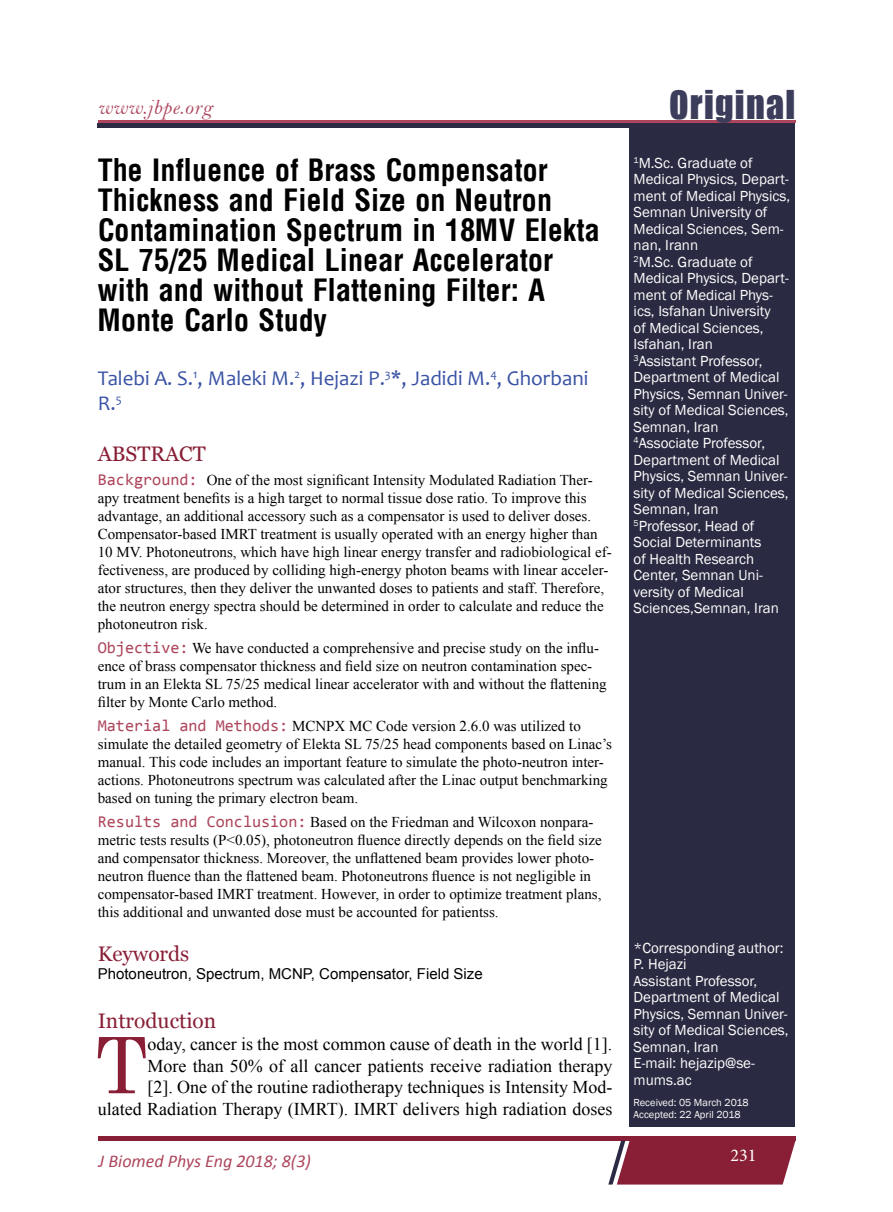
<style>
.page{position:relative;width:893px;height:1212px;background:#fff}
.page>*{position:absolute;margin:0;border:0;box-sizing:border-box;transform-origin:0 0}
.t1{font:77.85px "Century Schoolbook";color:#891f36}
.t2{font:40.5px "Billboard";letter-spacing:.03em;color:#3c3d5b}
.t3{font:700 30px/30px "Arena Condensed";color:#000}
.t4{font:21px/25.2px "Candara";color:#3a53a4}
.t5{font:21px "Georgia";color:#891f36}
.t6{font:21px "Bell MT Italic";letter-spacing:.03em;color:#ad465c}
.t7{font:18px/21.6px "Times New Roman";color:#000;text-align:right}
.t8{font:italic 18px "Calibri";color:#ad465c}
.t9{font:18px "Minion Pro";color:#fff}
.t10{font:15px/18px "Times New Roman";color:#000}
.t11{font:15px/16.5px "Franklin Gothic";color:#fff}
.t12{font:15px "Arial";color:#000}
.t13{font:10.5px/12px "Franklin Gothic";color:#fff}
.s1{font-family:"Consolas";font-size:16.5px;color:#ae455b}
.s2{font-family:"Consolas";font-size:16.5px;color:#ad465c}
</style>
<div class="page">
<div style="left:98px;top:1136px;width:697px;height:5px;background:#891f36"></div>
<svg style="left:608px;top:1141px;width:187px;height:43px;background:#913348"></svg>
<hr style="left:98px;top:120px;width:698px;height:2px;background:#ad465c">
<div style="left:629px;top:126px;width:166px;height:1001px;background:#2a2a42"></div>
<div style="left:98px;top:123px;width:697px;height:5px;background:#2a2a42"></div>
<h3 class="t6" style="left:98px;top:94px;width:116px">www.jbpe.org</h3>
<h3 class="t3" style="left:98px;top:155px;width:504px">The Influence of Brass Compensator Thickness and Field Size on Neutron Contamination Spectrum in 18MV Elekta SL 75/25 Medical Linear Accelerator with and without Flattening Filter: A Monte Carlo Study</h3>
<h3 class="t4" style="left:98px;top:366px;width:492px">Talebi A. S.<sup>1</sup>, maleki M.<sup>2</sup>, Hejazi P.<sup>3</sup>*, Jadidi M.<sup>4</sup>, Ghorbani<br>R.<sup>5</sup></h3>
<h3 class="t5" style="left:98px;top:441px;width:109px">ABSTRACT</h3>
<p class="t10" style="left:98px;top:471px;width:515px"><span class="s1">Background:</span> One of the most significant Intensity Modulated Radiation Ther&shy;apy treatment benefits is a high target to normal tissue dose ratio. To improve this advantage, an additional accessory such as a compensator is used to deliver doses.<br>Compensator-based IMRT treatment is usually operated with an energy higher than 10 MV. Photoneutrons, which have high linear energy transfer and radiobiological ef&shy;fectiveness, are produced by colliding high-energy photon beams with linear acceler&shy;ator structures, then they deliver the unwanted doses to patients and staff. Therefore, the neutron energy spectra should be determined in order to calculate and reduce the photoneutron risk.</p>
<p class="t10" style="left:98px;top:639px;width:510px"><span class="s2">Objective:</span> We have conducted a comprehensive and precise study on the influ&shy;ence of brass compensator thickness and field size on neutron contamination spec&shy;trum in an Elekta SL 75/25 medical linear accelerator with and without the flattening filter by Monte Carlo method.</p>
<p class="t10" style="left:98px;top:717px;width:516px"><span class="s2">Material and Methods:</span> MCNPX MC Code version 2.6.0 was utilized to simulate the detailed geometry of Elekta SL 75/25 head components based on Linac’s manual. This code includes an important feature to simulate the photo-neutron inter&shy;actions. Photoneutrons spectrum was calculated after the Linac output benchmarking based on tuning the primary electron beam.</p>
<p class="t10" style="left:98px;top:813px;width:505px"><span class="s2">Results and Conclusion:</span> Based on the Friedman and Wilcoxon nonpara&shy;metric tests results (P&lt;0.05), photoneutron fluence directly depends on the field size and compensator thickness. Moreover, the unflattened beam provides lower photo&shy;neutron fluence than the flattened beam. Photoneutrons fluence is not negligible in compensator-based IMRT treatment. However, in order to optimize treatment plans, this additional and unwanted dose must be accounted for patientss.</p>
<h3 class="t5" style="left:98px;top:941px;width:93px">Keywords</h3>
<p class="t12" style="left:98px;top:963px;width:386px">Photoneutron, Spectrum, MCNP, Compensator, Field Size</p>
<h3 class="t5" style="left:98px;top:1008px;width:120px">Introduction</h3>
<h1 class="t1" style="left:96px;top:1016px;width:53px">T</h1>
<p class="t7" style="left:98px;top:1033px;width:516px">oday, cancer is the most common cause of death in the world [1].<br>More than 50% of all cancer patients receive radiation therapy<br>[2]. One of the routine radiotherapy techniques is Intensity Mod-<br>ulated Radiation Therapy (IMRT). IMRT delivers high radiation doses</p>
<p class="t8" style="left:99px;top:1148px;width:214px">J Biomed Phys Eng 2018; 8(3)</p>
<h2 class="t2" style="left:669px;top:83px;width:128px">Original</h2>
<p class="t11" style="left:634px;top:155px;width:158px"><sup>1</sup>M.Sc. Graduate of<br>Medical Physics, Depart&shy;ment of Medical Physics,<br>Semnan University of<br>Medical Sciences, Sem&shy;nan, Irann<br><sup>2</sup>M.Sc. Graduate of<br>Medical Physics, Depart&shy;ment of Medical Phys&shy;ics, Isfahan University<br>of Medical Sciences,<br>Isfahan, Iran<br><sup>3</sup>Assistant Professor,<br>Department of Medical<br>Physics, Semnan Univer&shy;sity of Medical Sciences,<br>Semnan, Iran<br><sup>4</sup>Associate Professor,<br>Department of Medical<br>Physics, Semnan Univer&shy;sity of Medical Sciences,<br>Semnan, Iran<br><sup>5</sup>Professor, Head of<br>Social Determinants<br>of Health Research<br>Center, Semnan Uni&shy;versity of Medical<br>Sciences,Semnan, Iran</p>
<p class="t11" style="left:634px;top:940px;width:157px">*Corresponding author:<br>P. Hejazi<br>Assistant Professor,<br>Department of Medical<br>Physics, Semnan Univer&shy;sity of Medical Sciences,<br>Semnan, Iran<br>E-mail: hejazip@se&shy;mums.ac</p>
<p class="t13" style="left:634px;top:1096px;width:117px">Received: 05 March 2018<br>Accepted: 22 April 2018</p>
<p class="t9" style="left:730px;top:1143px;width:27px">231</p>
</div>
